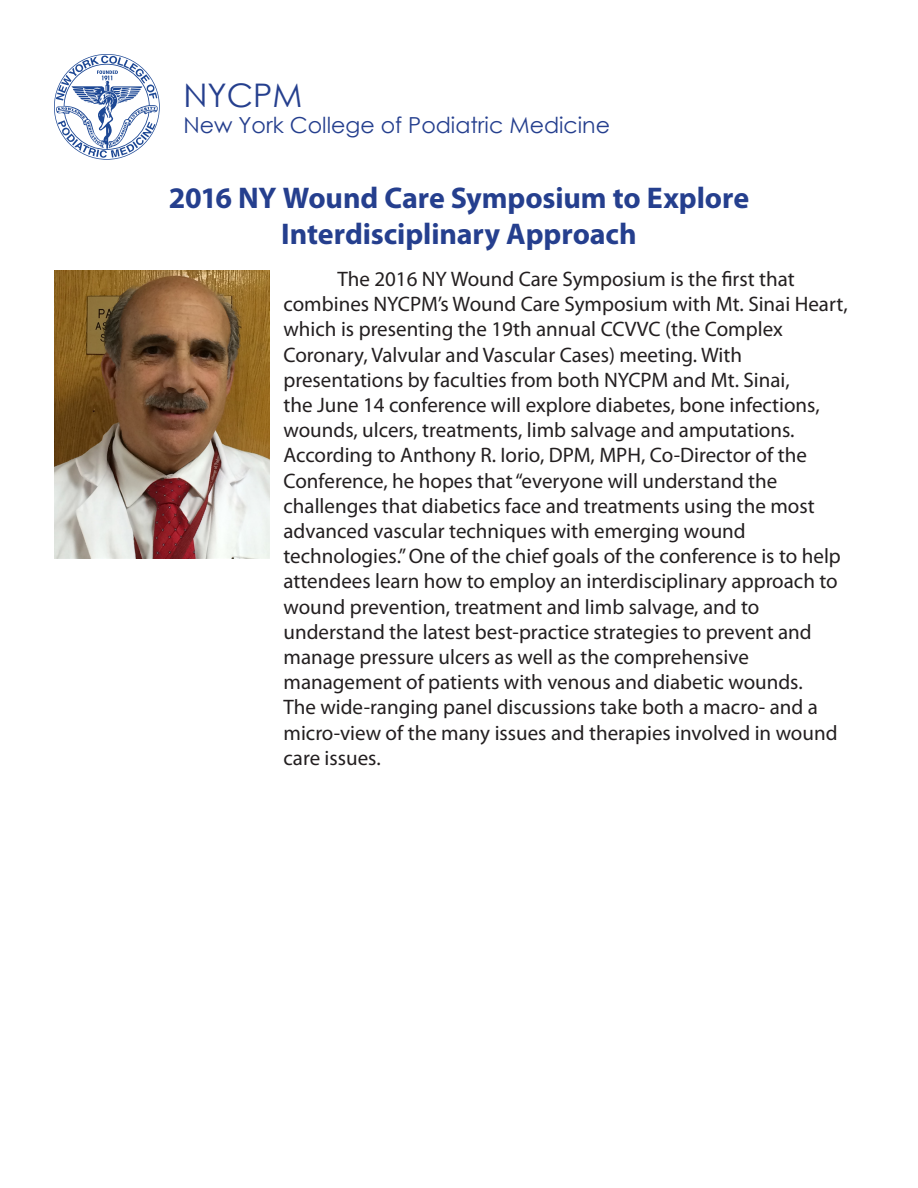
<style>
.page{position:relative;width:918px;height:1188px;background:#fff}
.page>*{position:absolute;margin:0;border:0;box-sizing:border-box;transform-origin:0 0}
.t1{font:32.55px "Century Gothic";color:#253f8e}
.t2{font:700 30px "Myriad Pro";letter-spacing:-.005em;color:#253f8e}
.t3{font:22.05px "Century Gothic";color:#253f8e}
.t4{font:21px/25.2px "Myriad Pro";color:#231f20}
</style>
<div class="page">
<svg style="left:54px;top:54px;width:106px;height:106px"></svg>
<img style="left:54px;top:270px;width:216px;height:288px">
<p class="t1" style="left:183px;top:72px;width:120px">NYCPM</p>
<p class="t3" style="left:183px;top:109px;width:428px">New York College of Podiatric Medicine</p>
<p class="t2" style="left:169px;top:179px;width:582px">2016 NY Wound Care Symposium to Explore</p>
<p class="t2" style="left:281px;top:215px;width:357px">Interdisciplinary Approach</p>
<p class="t4" style="left:337px;top:266px;width:459px">The 2016 NY Wound Care Symposium is the first that</p>
<p class="t4" style="left:284px;top:291px;width:566px">combines NYCPM’s Wound Care Symposium with Mt. Sinai Heart, which is presenting the 19th annual CCVVC (the Complex</p>
<p class="t4" style="left:284px;top:342px;width:460px">Coronary, Valvular and Vascular Cases) meeting. With</p>
<p class="t4" style="left:284px;top:367px;width:538px">presentations by faculties from both NYCPM and Mt. Sinai, the June 14 conference will explore diabetes, bone infections, wounds, ulcers, treatments, limb salvage and amputations.</p>
<p class="t4" style="left:284px;top:442px;width:525px">According to Anthony R. Iorio, DPM, MPH, Co-Director of the</p>
<p class="t4" style="left:284px;top:468px;width:495px">Conference, he hopes that “everyone will understand the</p>
<p class="t4" style="left:284px;top:493px;width:533px">challenges that diabetics face and treatments using the most</p>
<p class="t4" style="left:284px;top:518px;width:464px">advanced vascular techniques with emerging wound</p>
<p class="t4" style="left:284px;top:543px;width:559px">technologies.” One of the chief goals of the conference is to help attendees learn how to employ an interdisciplinary approach to wound prevention, treatment and limb salvage, and to</p>
<p class="t4" style="left:284px;top:619px;width:530px">understand the latest best-practice strategies to prevent and</p>
<p class="t4" style="left:284px;top:644px;width:467px">manage pressure ulcers as well as the comprehensive</p>
<p class="t4" style="left:284px;top:669px;width:521px">management of patients with venous and diabetic wounds.</p>
<p class="t4" style="left:284px;top:694px;width:536px">The wide-ranging panel discussions take both a macro- and a</p>
<p class="t4" style="left:284px;top:720px;width:556px">micro-view of the many issues and therapies involved in wound care issues.</p>
</div>
